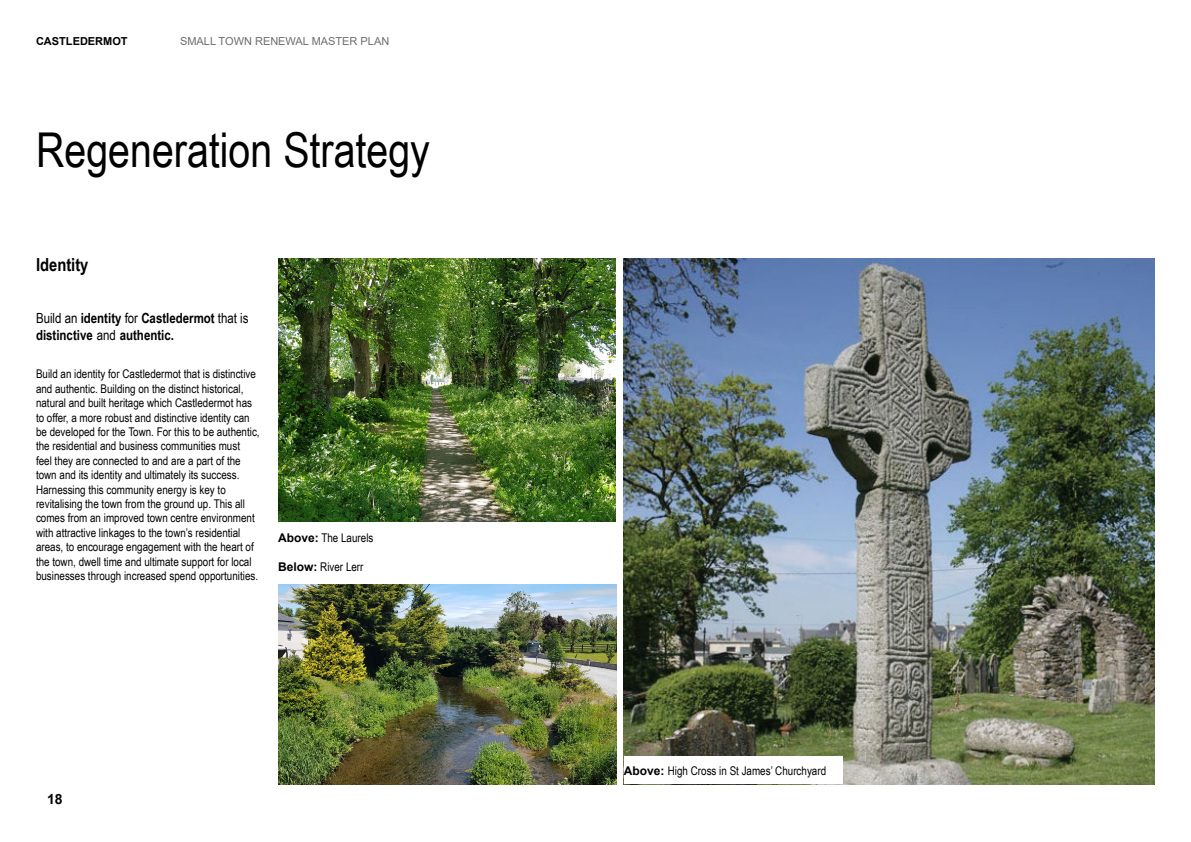
<style>
.page{position:relative;width:1191px;height:842px;background:#fff}
.page>*{position:absolute;margin:0;border:0;box-sizing:border-box;transform-origin:0 0}
.t1{font:48px "Arial Narrow";color:#000}
.Heading_2{font:700 18px "Arial Narrow";color:#000}
.t2{font:700 14px/16.8px "Arial Narrow";color:#000}
.t3{font:700 14px "Arial";color:#000}
.t4{font:12px/14.4px "Arial Narrow";color:#000}
.t5{font:11px "Arial";color:#6d6e71}
.t6{font:700 11px "Arial";color:#000}
.s1{font-weight:400}
.s2{font-family:"Arial";font-weight:700}
</style>
<div class="page">
<img style="left:278px;top:258px;width:337px;height:263px">
<img style="left:278px;top:584px;width:338px;height:200px">
<img style="left:624px;top:258px;width:531px;height:526px">
<div style="left:624px;top:756px;width:218px;height:28px;background:#fff"></div>
<p class="t6" style="left:36px;top:33px;width:93px">CASTLEDERMOT</p>
<p class="t5" style="left:180px;top:33px;width:211px">SMALL TOWN RENEWAL MASTER PLAN</p>
<h1 class="t1" style="left:36px;top:115px;width:395px">Regeneration Strategy</h1>
<p class="Heading_2" style="left:36px;top:251px;width:54px">Identity</p>
<p class="t2" style="left:36px;top:309px;width:214px"><span class="s1">Build an</span> identity <span class="s1">for</span> Castledermot <span class="s1">that is </span>distinctive <span class="s1">and</span> authentic.</p>
<p class="t4" style="left:36px;top:366px;width:225px">Build an identity for Castledermot that is distinctive and authentic. Building on the distinct historical, natural and built heritage which Castledermot has to offer, a more robust and distinctive identity can be developed for the Town. For this to be authentic, the residential and business communities must<br>feel they are connected to and are a part of the town and its identity and ultimately its success.<br>Harnessing this community energy is key to revitalising the town from the ground up. This all comes from an improved town centre environment with attractive linkages to the town’s residential areas, to encourage engagement with the heart of the town, dwell time and ultimate support for local businesses through increased spend opportunities.</p>
<p class="t4" style="left:278px;top:530px;width:97px"><span class="s2">Above:</span> The Laurels</p>
<p class="t4" style="left:278px;top:559px;width:87px"><span class="s2">Below:</span> River Lerr</p>
<p class="t3" style="left:47px;top:789px;width:17px">18</p>
<p class="t4" style="left:624px;top:763px;width:204px"><span class="s2">Above:</span> High Cross in St James’ Churchyard</p>
</div>
